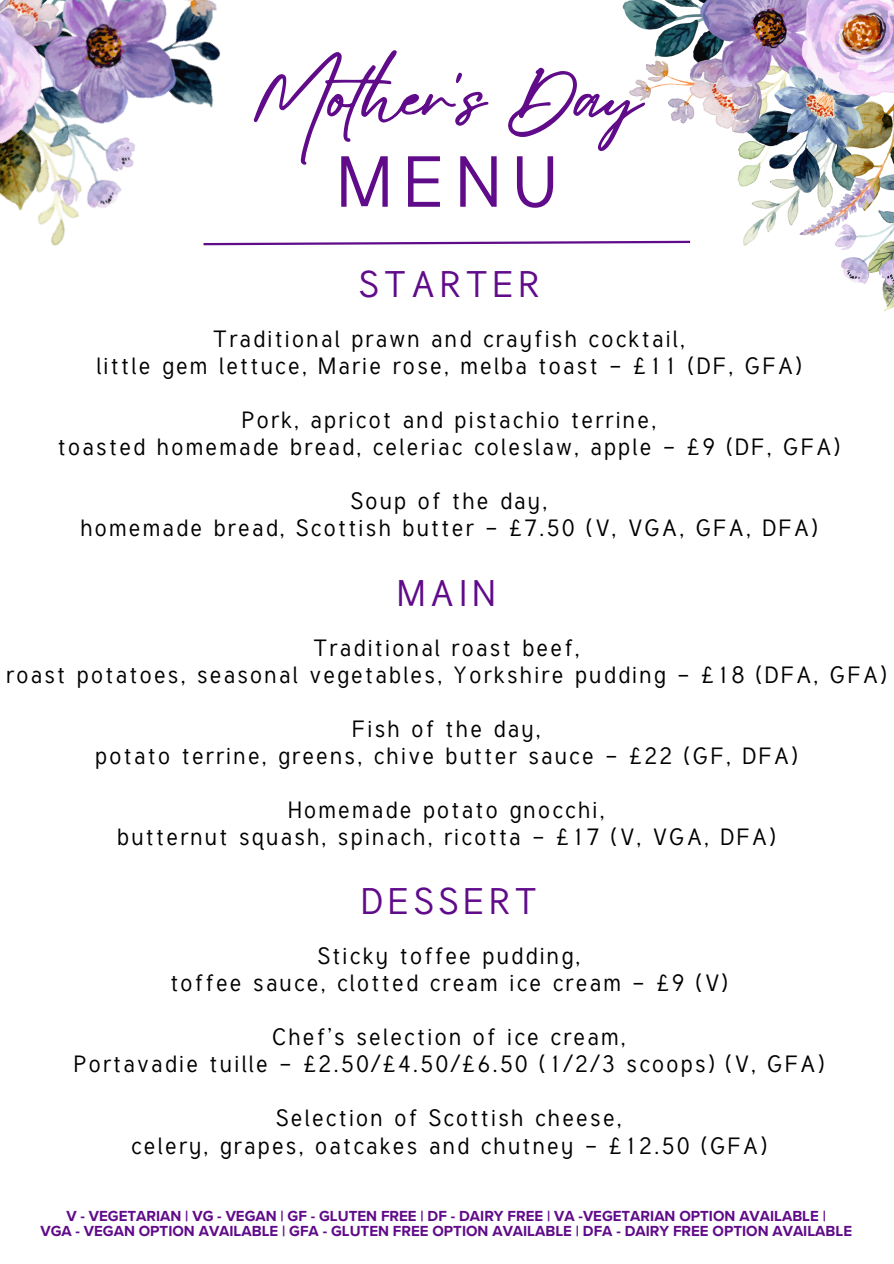
<style>
.page{position:relative;width:894px;height:1264px;background:#fff}
.page>*{position:absolute;margin:0;border:0;box-sizing:border-box;transform-origin:0 0}
.t1{font:70.95px "Tuffy";color:#600b89}
.t2{font:66.6px "Eyesome Script";color:#600b89}
.t3{font:36.45px "Tuffy";letter-spacing:.15em;color:#600b89}
.t4{font:23.25px/27px "Tuffy";letter-spacing:.105em;color:#000;text-align:center}
.t5{font:700 15px "Proxima Nova";color:#600b89}
</style>
<div class="page">
<img style="left:622px;top:0;width:271px;height:312px">
<svg style="left:350px;top:240px;width:342px;height:6px"></svg>
<img style="left:0;top:0;width:350px;height:246px">
<svg style="left:253px;top:49px;width:392px;height:146px"></svg>
<h2 class="t2" style="left:251px;top:53px;width:392px">Mother's Day</h2>
<p class="t1" style="left:337px;top:139px;width:221px">MENU</p>
<h3 class="t3" style="left:359px;top:262px;width:180px">STARTER</h3>
<h2 class="t4" style="left:96px;top:325px;width:706px">Traditional prawn and crayfish cocktail,<br>little gem lettuce, Marie rose, melba toast - £11 (DF, GFA)</h2>
<h1 class="t4" style="left:58px;top:406px;width:783px">Pork, apricot and pistachio terrine,<br>toasted homemade bread, celeriac coleslaw, apple - £9 (DF, GFA)</h1>
<p class="t4" style="left:80px;top:487px;width:738px">Soup of the day,<br>homemade bread, Scottish butter - £7.50 (V, VGA, GFA, DFA)</p>
<h3 class="t3" style="left:397px;top:571px;width:99px">MAIN</h3>
<h4 class="t4" style="left:6px;top:634px;width:881px">Traditional roast beef,<br>roast potatoes, seasonal vegetables, Yorkshire pudding - £18 (DFA, GFA)</h4>
<h4 class="t4" style="left:95px;top:715px;width:703px">Fish of the day,<br>potato terrine, greens, chive butter sauce - £22 (GF, DFA)</h4>
<h4 class="t4" style="left:117px;top:796px;width:659px">Homemade potato gnocchi,<br>butternut squash, spinach, ricotta - £17 (V, VGA, DFA)</h4>
<h3 class="t3" style="left:361px;top:879px;width:177px">DESSERT</h3>
<h4 class="t4" style="left:170px;top:942px;width:558px">Sticky toffee pudding,<br>toffee sauce, clotted cream ice cream - £9 (V)</h4>
<h4 class="t4" style="left:74px;top:1023px;width:751px">Chef’s selection of ice cream,<br>Portavadie tuille - £2.50/£4.50/£6.50 (1/2/3 scoops) (V, GFA)</h4>
<h4 class="t4" style="left:131px;top:1104px;width:636px">Selection of Scottish cheese,<br>celery, grapes, oatcakes and chutney - £12.50 (GFA)</h4>
<h4 class="t5" style="left:66px;top:1207px;width:760px">V - VEGETARIAN | VG - VEGAN | GF - GLUTEN FREE | DF - DAIRY FREE | VA -VEGETARIAN OPTION AVAILABLE |</h4>
<h4 class="t5" style="left:40px;top:1221px;width:813px">VGA - VEGAN OPTION AVAILABLE | GFA - GLUTEN FREE OPTION AVAILABLE | DFA - DAIRY FREE OPTION AVAILABLE</h4>
</div>
